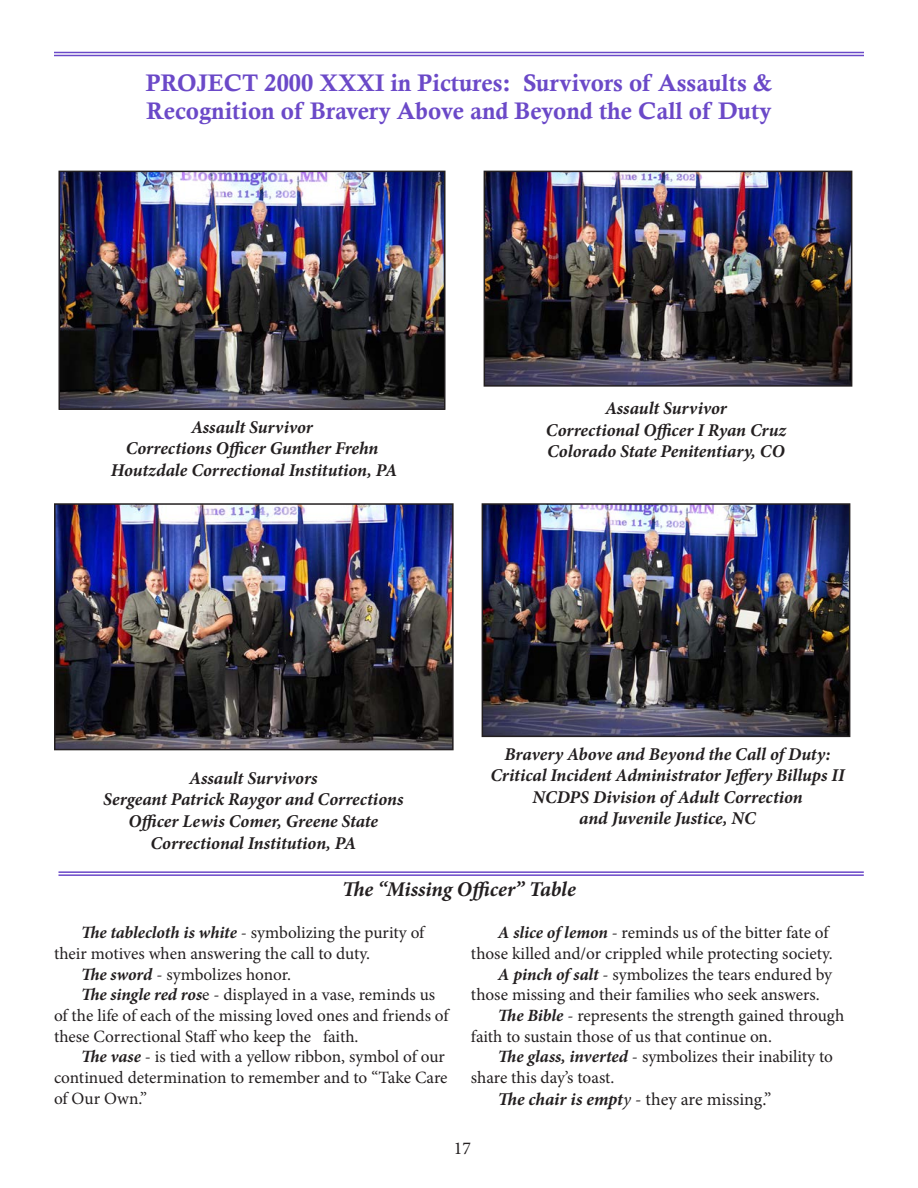
<style>
.page{position:relative;width:918px;height:1188px;background:#fff}
.page>*{position:absolute;margin:0;border:0;box-sizing:border-box;transform-origin:0 0}
.t1{font:24px "Calis MT Bol";color:#6b49c8}
.t2{font:italic 700 21px "Minion Pro";letter-spacing:-.005em;color:#231f20}
.t3{font:italic 700 18px/21.6px "Minion Pro";letter-spacing:-.005em;color:#231f20;text-align:center}
.t4{font:18px "Minion Pro";color:#231f20}
.t5{font:17.25px/20.7px "Minion Pro";letter-spacing:.005em;color:#231f20}
.s1{font-weight:700;font-style:italic}
.s2{font-style:italic}
</style>
<div class="page">
<hr style="left:54px;top:52px;width:810px;height:1px;background:#6b49c8">
<hr style="left:54px;top:55px;width:810px;height:1px;background:#6b49c8">
<img style="left:61px;top:174px;width:382px;height:233px">
<div style="left:58px;top:171px;width:388px;height:239px;border:2px solid #231f20"></div>
<img style="left:487px;top:174px;width:362px;height:210px">
<div style="left:484px;top:171px;width:368px;height:216px;border:2px solid #231f20"></div>
<img style="left:57px;top:506px;width:394px;height:241px">
<div style="left:54px;top:503px;width:400px;height:247px;border:2px solid #231f20"></div>
<img style="left:485px;top:506px;width:362px;height:228px">
<div style="left:482px;top:503px;width:368px;height:234px;border:2px solid #231f20"></div>
<hr style="left:58px;top:871px;width:806px;height:2px;background:#6b49c8">
<hr style="left:58px;top:874px;width:806px;height:2px;background:#6b49c8">
<p class="t1" style="left:146px;top:69px;width:628px">PROJECT 2000 XXXI in Pictures: Survivors of Assaults &amp;</p>
<p class="t1" style="left:147px;top:97px;width:626px">Recognition of Bravery Above and Beyond the Call of Duty</p>
<p class="t3" style="left:191px;top:416px;width:123px">Assault Survivor</p>
<p class="t3" style="left:126px;top:438px;width:254px">Corrections Officer Gunther Frehn</p>
<p class="t3" style="left:111px;top:459px;width:288px">Houtzdale Correctional Institution, PA</p>
<p class="t3" style="left:605px;top:397px;width:123px">Assault Survivor</p>
<p class="t3" style="left:546px;top:419px;width:242px">Correctional Officer I Ryan Cruz</p>
<p class="t3" style="left:547px;top:440px;width:239px">Colorado State Penitentiary, CO</p>
<p class="t3" style="left:189px;top:767px;width:130px">Assault Survivors</p>
<p class="t3" style="left:103px;top:789px;width:302px">Sergeant Patrick Raygor and Corrections</p>
<p class="t3" style="left:129px;top:810px;width:251px">Officer Lewis Comer, Greene State</p>
<p class="t3" style="left:150px;top:832px;width:207px">Correctional Institution, PA</p>
<p class="t3" style="left:505px;top:743px;width:328px">Bravery Above and Beyond the Call of Duty:</p>
<p class="t3" style="left:491px;top:764px;width:356px">Critical Incident Administrator Jeffery Billups II<br>NCDPS Division of Adult Correction</p>
<p class="t3" style="left:579px;top:808px;width:178px">and Juvenile Justice, NC</p>
<p class="t2" style="left:342px;top:874px;width:235px">The “Missing Officer” Table</p>
<p class="t5" style="left:54px;top:922px;width:373px;text-indent:27px"><span class="s1">The tablecloth is white</span> - symbolizing the purity of their motives when answering the call to duty.</p>
<p class="t5" style="left:81px;top:964px;width:212px"><span class="s1">The sword</span> - symbolizes honor.</p>
<p class="t5" style="left:54px;top:984px;width:398px;text-indent:27px"><span class="s1">The single red ros</span>e - displayed in a vase, reminds us of the life of each of the missing loved ones and friends of these Correctional Staff who keep the faith.</p>
<p class="t5" style="left:54px;top:1047px;width:395px;text-indent:27px"><span class="s1">The vase</span> - is tied with a yellow ribbon, symbol of our continued determination to remember and to “Take Care of Our Own.”</p>
<p class="t5" style="left:471px;top:922px;width:363px;text-align:right"><span class="s1">A slice of lemon</span> <span class="s2">-</span> reminds us of the bitter fate of those killed and/or crippled while protecting society.</p>
<p class="t5" style="left:471px;top:964px;width:363px;text-indent:27px"><span class="s1">A pinch of salt</span> - symbolizes the tears endured by those missing and their families who seek answers.</p>
<p class="t5" style="left:471px;top:1005px;width:375px;text-indent:27px"><span class="s1">The Bible</span> - represents the strength gained through faith to sustain those of us that continue on.</p>
<p class="t5" style="left:471px;top:1047px;width:364px;text-indent:27px"><span class="s1">The glass, inverted</span> - symbolizes their inability to share this day’s toast.</p>
<p class="t4" style="left:498px;top:1087px;width:275px"><span class="s1">The chair is empt</span><span class="s2">y</span> - they are missing.”</p>
<p class="t4" style="left:454px;top:1136px;width:19px">17</p>
</div>
